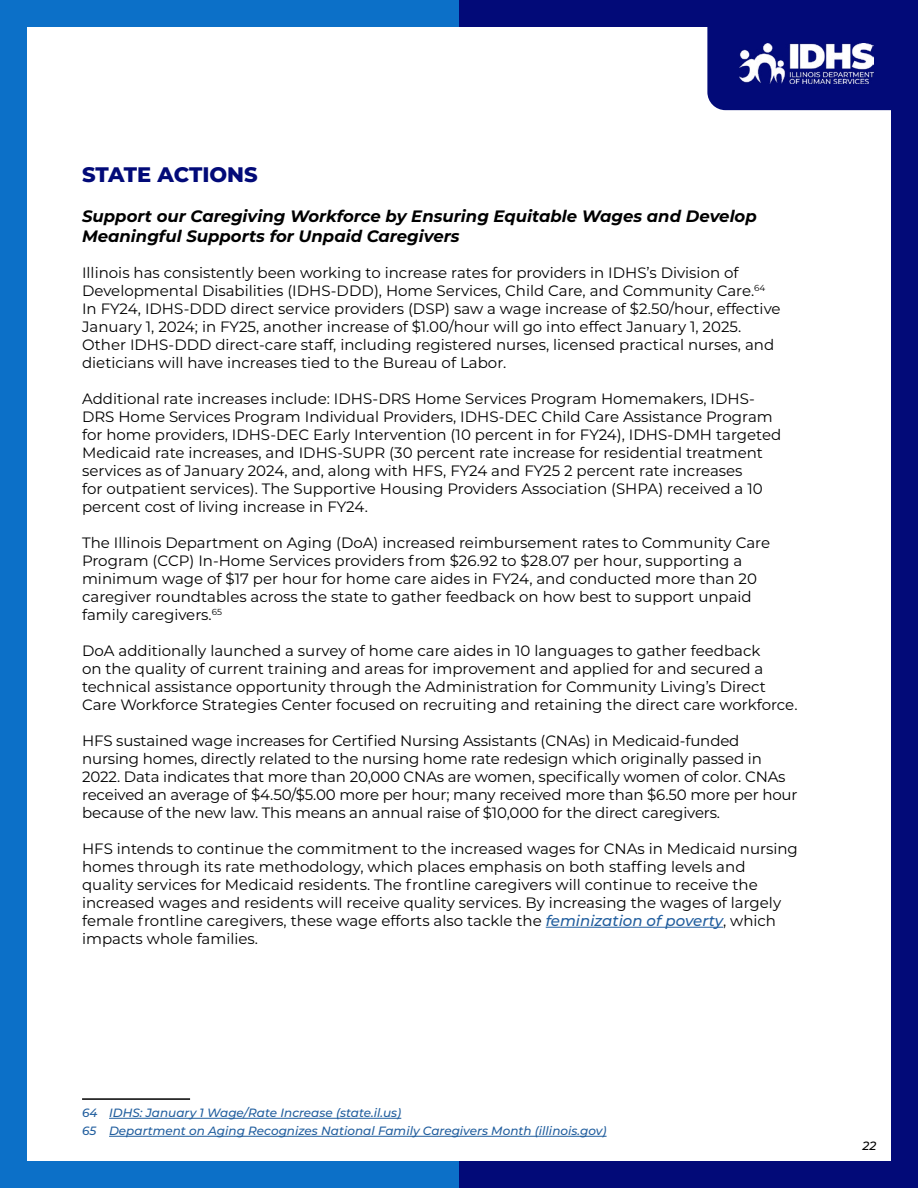
<style>
.page{position:relative;width:918px;height:1188px;background:#0c70c8}
.page>*{position:absolute;margin:0;border:0;box-sizing:border-box;transform-origin:0 0}
.t1{font:800 21px "Montserrat";letter-spacing:-.005em;color:#020a78}
.t2{font:italic 700 16.5px/19.8px "Montserrat";color:#000}
.t3{font:15px/18px "Montserrat";color:#000}
.t4{font:italic 500 12px "Montserrat";color:#215e9e}
.t5{font:italic 500 12px "Montserrat";color:#000}
.s1{font-weight:500;font-style:italic;color:#215e9e}
</style>
<div class="page">
<div style="left:459px;top:0;width:459px;height:1188px;background:#020a78"></div>
<div style="left:27px;top:27px;width:864px;height:1134px;background:#fff"></div>
<div style="left:707px;top:27px;width:184px;height:83px;background:#020a78"></div>
<img style="left:739px;top:43px;width:134px;height:41px">
<hr style="left:546px;top:927px;width:177px;height:1px;background:#215e9e">
<hr style="left:82px;top:1098px;width:108px;height:2px;background:#000">
<hr style="left:109px;top:1118px;width:292px;height:1px;background:#215e9e">
<hr style="left:109px;top:1136px;width:498px;height:1px;background:#215e9e">
<h3 class="t1" style="left:82px;top:159px;width:177px">STATE ACTIONS</h3>
<h4 class="t2" style="left:82px;top:205px;width:676px">Support our Caregiving Workforce by Ensuring Equitable Wages and Develop<br>Meaningful Supports for Unpaid Caregivers</h4>
<p class="t3" style="left:82px;top:263px;width:700px">Illinois has consistently been working to increase rates for providers in IDHS’s Division of Developmental Disabilities (IDHS-DDD), Home Services, Child Care, and Community Care.<sup>64<br></sup>In FY24, IDHS-DDD direct service providers (DSP) saw a wage increase of $2.50/hour, effective January 1, 2024; in FY25, another increase of $1.00/hour will go into effect January 1, 2025.<br>Other IDHS-DDD direct-care staff, including registered nurses, licensed practical nurses, and dieticians will have increases tied to the Bureau of Labor.</p>
<p class="t3" style="left:82px;top:389px;width:701px">Additional rate increases include: IDHS-DRS Home Services Program Homemakers, IDHS-DRS Home Services Program Individual Providers, IDHS-DEC Child Care Assistance Program for home providers, IDHS-DEC Early Intervention (10 percent in for FY24), IDHS-DMH targeted Medicaid rate increases, and IDHS-SUPR (30 percent rate increase for residential treatment services as of January 2024, and, along with HFS, FY24 and FY25 2 percent rate increases<br>for outpatient services). The Supportive Housing Providers Association (SHPA) received a 10 percent cost of living increase in FY24.</p>
<p class="t3" style="left:82px;top:533px;width:690px">The Illinois Department on Aging (DoA) increased reimbursement rates to Community Care Program (CCP) In-Home Services providers from $26.92 to $28.07 per hour, supporting a minimum wage of $17 per hour for home care aides in FY24, and conducted more than 20 caregiver roundtables across the state to gather feedback on how best to support unpaid family caregivers.<sup>65</sup></p>
<p class="t3" style="left:82px;top:641px;width:717px">DoA additionally launched a survey of home care aides in 10 languages to gather feedback<br>on the quality of current training and areas for improvement and applied for and secured a technical assistance opportunity through the Administration for Community Living’s Direct Care Workforce Strategies Center focused on recruiting and retaining the direct care workforce.</p>
<p class="t3" style="left:82px;top:731px;width:717px">HFS sustained wage increases for Certified Nursing Assistants (CNAs) in Medicaid-funded nursing homes, directly related to the nursing home rate redesign which originally passed in 2022. Data indicates that more than 20,000 CNAs are women, specifically women of color. CNAs received an average of $4.50/$5.00 more per hour; many received more than $6.50 more per hour because of the new law. This means an annual raise of $10,000 for the direct caregivers.</p>
<p class="t3" style="left:82px;top:839px;width:717px">HFS intends to continue the commitment to the increased wages for CNAs in Medicaid nursing homes through its rate methodology, which places emphasis on both staffing levels and quality services for Medicaid residents. The frontline caregivers will continue to receive the increased wages and residents will receive quality services. By increasing the wages of largely female frontline caregivers, these wage efforts also tackle the <span class="s1">feminization of poverty</span>, which impacts whole families.</p>
<p class="t4" style="left:82px;top:1104px;width:321px">64 IDHS: January 1 Wage/Rate Increase (state.il.us)</p>
<p class="t4" style="left:82px;top:1122px;width:526px">65 Department on Aging Recognizes National Family Caregivers Month (illinois.gov)</p>
<p class="t5" style="left:863px;top:1137px;width:15px">22</p>
</div>
